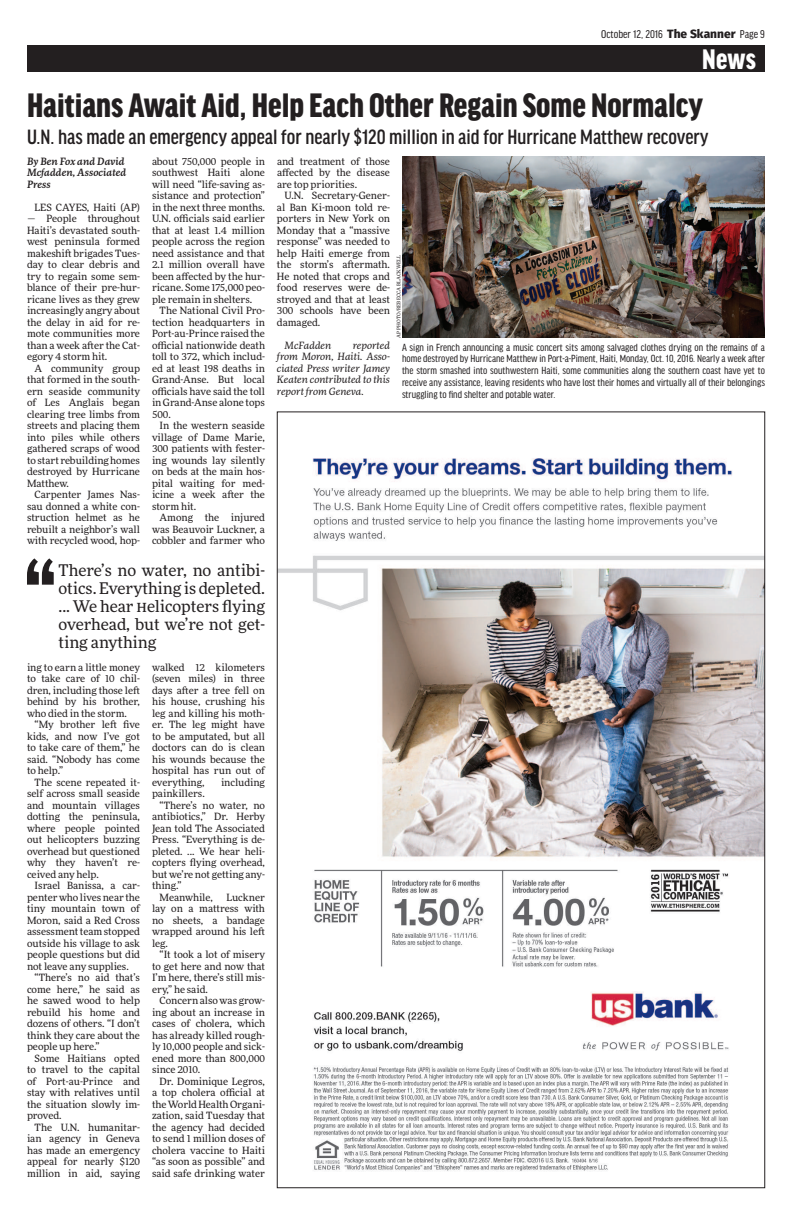
<style>
.page{position:relative;width:792px;height:1224px;background:#fff}
.page>*{position:absolute;margin:0;border:0;box-sizing:border-box;transform-origin:0 0}
.t1{font:500 condensed 147.5px "Good Headline Pro";color:#231f20}
.t2{font:900 condensed 36px "Good Headline Pro";color:#231f20}
.t3{font:900 condensed 30px "Good Headline Pro";color:#fff}
.t4{font:500 condensed 22px "Good Headline Pro";color:#231f20}
.t5{font:16px/18px "More Pro";color:#231f20;text-align:justify}
.t6{font:condensed 12px "Good Headline Pro";color:#231f20}
.t7{font:condensed 11px/11.7px "Good Headline Pro";color:#231f20;text-align:justify}
.t8{font:10px/11.5px "More Pro";color:#231f20;text-align:justify}
.t9{font:italic 10px/11.5px "More Pro";color:#231f20;text-align:justify}
.t10{font:italic 500 10px/11.5px "More Pro";color:#231f20}
.t11{font:5px "More Pro";letter-spacing:.02em;color:#231f20}
.s1{font-family:"Fira Sans";font-weight:800;font-stretch:normal}
</style>
<div class="page">
<div style="left:27px;top:45px;width:738px;height:27px;background:#231f20"></div>
<img style="left:279px;top:458px;width:484px;height:713px">
<img style="left:402px;top:157px;width:363px;height:181px">
<p class="t6" style="left:601px;top:29px;width:165px">October 12, 2016 <span class="s1">The Skanner</span> Page 9</p>
<h3 class="t3" style="left:702px;top:47px;width:55px">News</h3>
<h2 class="t2" style="left:27px;top:91px;width:678px">Haitians Await Aid, Help Each Other Regain Some Normalcy</h2>
<h3 class="t4" style="left:27px;top:127px;width:683px">U.N. has made an emergency appeal for nearly $120 million in aid for Hurricane Matthew recovery</h3>
<p class="t10" style="left:27px;top:156px;width:101px">By Ben Fox and David<br>Mcfadden, Associated<br>Press</p>
<p class="t8" style="left:35px;top:202px;width:107px">LES CAYES, Haiti (AP)</p>
<p class="t8" style="left:27px;top:214px;width:115px">— People throughout Haiti’s devastated south&shy;west peninsula formed makeshit brigades Tues&shy;day to clear debris and try to regain some sem&shy;blance of their pre-hur&shy;ricane lives as they grew increasingly angry about the delay in aid for re&shy;mote communities more than a week ater the Cat&shy;egory 4 storm hit.</p>
<p class="t8" style="left:27px;top:363px;width:115px;text-indent:8px">A community group that formed in the south&shy;ern seaside community of Les Anglais began clearing tree limbs from streets and placing them into piles while others gathered scraps of wood to start rebuilding homes destroyed by Hurricane Matthew.</p>
<p class="t8" style="left:27px;top:490px;width:115px;text-indent:8px">Carpenter James Nas&shy;sau donned a white con&shy;struction helmet as he rebuilt a neighbor’s wall with recycled wood, hop-</p>
<p class="t8" style="left:152px;top:156px;width:115px">about 750,000 people in southwest Haiti alone will need “life-saving as&shy;sistance and protection” in the next three months.<br>U.N. oicials said earlier that at least 1.4 million people across the region need assistance and that 2.1 million overall have been afected by the hur&shy;ricane. Some 175,000 peo&shy;ple remain in shelters.</p>
<p class="t8" style="left:152px;top:306px;width:115px;text-indent:8px">The National Civil Pro&shy;tection headquarters in Port-au-Prince raised the oicial nationwide death toll to 372, which includ&shy;ed at least 198 deaths in Grand-Anse. But local oicials have said the toll in Grand-Anse alone tops 500.</p>
<p class="t8" style="left:152px;top:421px;width:115px;text-indent:8px">In the western seaside village of Dame Marie, 300 patients with fester&shy;ing wounds lay silently on beds at the main hos&shy;pital waiting for med&shy;icine a week ater the storm hit.</p>
<p class="t8" style="left:152px;top:513px;width:114px;text-indent:8px">Among the injured was Beauvoir Luckner, a cobbler and farmer who</p>
<h1 class="t1" style="left:23px;top:553px;width:35px">“</h1>
<h3 class="t5" style="left:59px;top:562px;width:208px">There’s no water, no antibi&shy;otics. Everything is depleted. ... We hear Helicopters lying overhead, but we’re not get-</h3>
<h3 class="t5" style="left:59px;top:634px;width:99px">ting anything</h3>
<p class="t8" style="left:27px;top:662px;width:114px">ing to earn a little money to take care of 10 chil&shy;dren, including those let behind by his brother, who died in the storm.</p>
<p class="t8" style="left:27px;top:720px;width:115px;text-indent:8px">“My brother let ive kids, and now I’ve got to take care of them,” he said. “Nobody has come to help.”</p>
<p class="t8" style="left:27px;top:777px;width:115px;text-indent:8px">The scene repeated it&shy;self across small seaside and mountain villages dotting the peninsula, where people pointed out helicopters buzzing overhead but questioned why they haven’t re&shy;ceived any help.</p>
<p class="t8" style="left:27px;top:881px;width:115px;text-indent:8px">Israel Banissa, a car&shy;penter who lives near the tiny mountain town of Moron, said a Red Cross assessment team stopped outside his village to ask people questions but did not leave any supplies.</p>
<p class="t8" style="left:27px;top:973px;width:115px;text-indent:8px">“There’s no aid that’s come here,” he said as he sawed wood to help rebuild his home and dozens of others. “I don’t think they care about the people up here.”</p>
<p class="t8" style="left:27px;top:1053px;width:115px;text-indent:8px">Some Haitians opted to travel to the capital of Port-au-Prince and stay with relatives until the situation slowly im&shy;proved.</p>
<p class="t8" style="left:27px;top:1122px;width:115px;text-indent:8px">The U.N. humanitar&shy;ian agency in Geneva has made an emergency appeal for nearly $120 million in aid, saying</p>
<p class="t8" style="left:152px;top:662px;width:115px">walked 12 kilometers (seven miles) in three days ater a tree fell on his house, crushing his leg and killing his moth&shy;er. The leg might have to be amputated, but all doctors can do is clean his wounds because the hospital has run out of everything,</p>
<p class="t8" style="left:221px;top:777px;width:45px">including</p>
<p class="t8" style="left:152px;top:789px;width:54px">painkillers.</p>
<p class="t8" style="left:160px;top:800px;width:107px">“There’s no water, no</p>
<p class="t8" style="left:152px;top:812px;width:114px">antibiotics,” Dr. Herby</p>
<p class="t8" style="left:152px;top:823px;width:114px">Jean told The Associated</p>
<p class="t8" style="left:152px;top:835px;width:115px">Press. “Everything is de-</p>
<p class="t8" style="left:152px;top:846px;width:115px">pleted. ... We hear heli-</p>
<p class="t8" style="left:152px;top:858px;width:115px">copters lying overhead,</p>
<p class="t8" style="left:152px;top:869px;width:114px">but we’re not getting any-</p>
<p class="t8" style="left:152px;top:881px;width:31px">thing.”</p>
<p class="t8" style="left:160px;top:892px;width:55px">Meanwhile,</p>
<p class="t8" style="left:152px;top:892px;width:114px;text-indent:74px">Luckner lay on a mattress with no sheets, a bandage wrapped around his let leg.</p>
<p class="t8" style="left:152px;top:950px;width:115px;text-indent:8px">“It took a lot of misery to get here and now that I’m here, there’s still mis&shy;ery,” he said.</p>
<p class="t8" style="left:152px;top:996px;width:115px;text-indent:8px">Concern also was grow&shy;ing about an increase in cases of cholera, which has already killed rough&shy;ly 10,000 people and sick&shy;ened more than 800,000 since 2010.</p>
<p class="t8" style="left:152px;top:1076px;width:115px;text-indent:8px">Dr. Dominique Legros, a top cholera oicial at the World Health Organi&shy;zation, said Tuesday that the agency had decided to send 1 million doses of cholera vaccine to Haiti “as soon as possible” and said safe drinking water</p>
<p class="t8" style="left:277px;top:156px;width:115px">and treatment of those afected by the disease are top priorities.</p>
<p class="t8" style="left:277px;top:191px;width:115px;text-indent:8px">U.N. Secretary-Gener&shy;al Ban Ki-moon told re&shy;porters in New York on Monday that a “massive response” was needed to help Haiti emerge from the storm’s atermath.<br>He noted that crops and food reserves were de&shy;stroyed and that at least 300 schools have been damaged.</p>
<p class="t9" style="left:285px;top:340px;width:48px">McFadden</p>
<p class="t11" style="left:396px;top:338px;width:84px;rotate:-90deg">AP PHOTO/REBECCA BLACKWELL</p>
<p class="t9" style="left:277px;top:340px;width:115px;text-indent:76px">reported from Moron, Haiti. Asso&shy;ciated Press writer Jamey Keaten contributed to this report from Geneva.</p>
<p class="t7" style="left:402px;top:342px;width:365px">A sign in French announcing a music concert sits among salvaged clothes drying on the remains of a home destroyed by Hurricane Matthew in Port-a-Piment, Haiti, Monday, Oct. 10, 2016. Nearly a week after the storm smashed into southwestern Haiti, some communities along the southern coast have yet to receive any assistance, leaving residents who have lost their homes and virtually all of their belongings struggling to ind shelter and potable water.</p>
</div>
